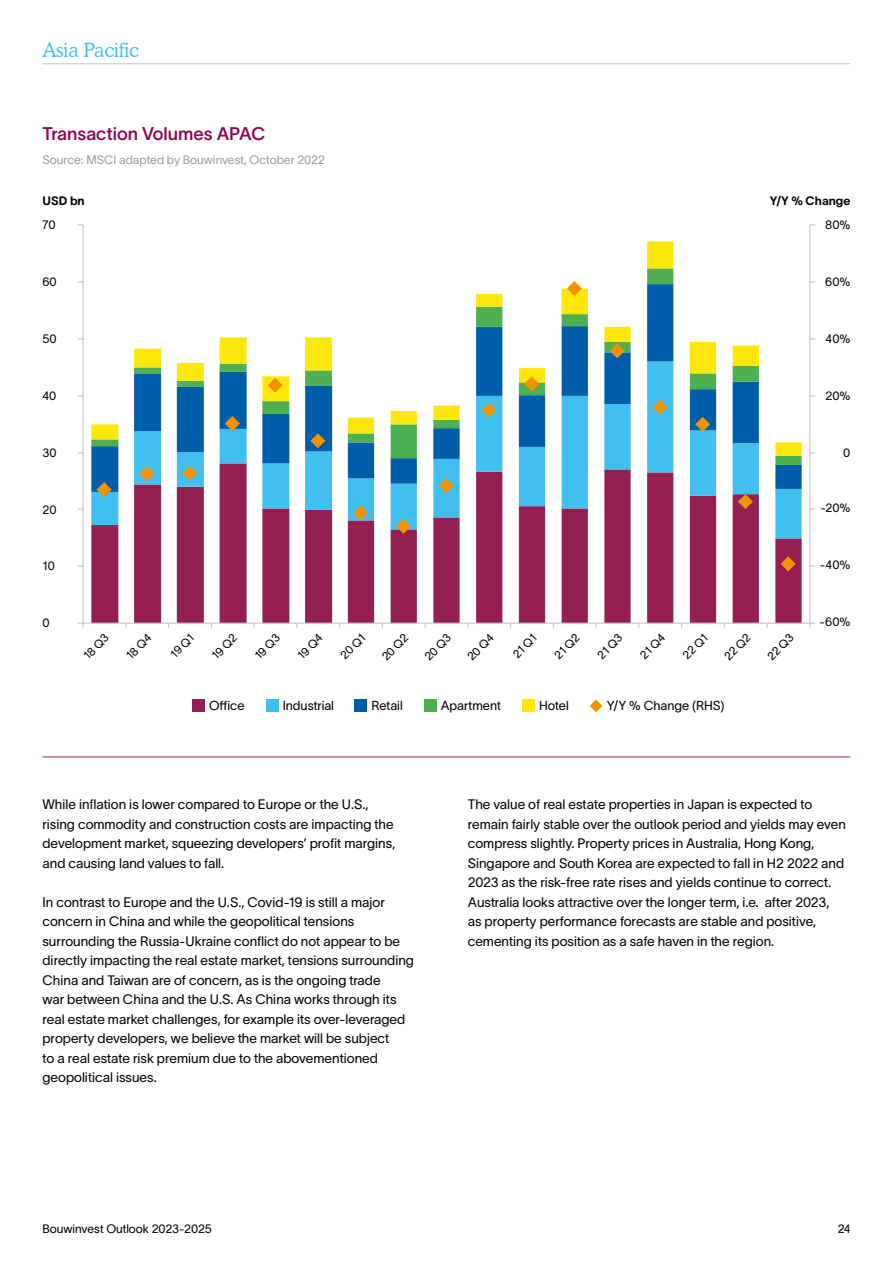
<style>
.page{position:relative;width:893px;height:1263px;background:#fff}
.page>*{position:absolute;margin:0;border:0;box-sizing:border-box;transform-origin:0 0}
.t1{font:300 19.5px "Cooper BT";color:#41c0f0}
.t2{font:18px "TWK Lausanne 500";color:#900054}
.t3{font:13.5px/19.5px "TWK Lausanne 300";color:#000}
.t4{font:12.75px "TWK Lausanne 300";color:#000}
.t5{font:12px "TWK Lausanne 300";color:#000}
.t6{font:12px "TWK Lausanne 300";color:#9d9d9c}
.t7{font:12px "TWK Lausanne 700";color:#000}
.t8{font:11.55px "TWK Lausanne 300";color:#000}
</style>
<div class="page">
<svg style="left:91px;top:538px;width:711px;height:85px;fill:#931f53"></svg>
<svg style="left:91px;top:492px;width:711px;height:46px"></svg>
<svg style="left:91px;top:465px;width:711px;height:27px"></svg>
<svg style="left:91px;top:456px;width:711px;height:9px"></svg>
<svg style="left:91px;top:241px;width:711px;height:215px"></svg>
<hr style="left:809px;top:225px;width:1px;height:398px;background:#c6c6c6">
<hr style="left:83px;top:225px;width:1px;height:398px;background:#c6c6c6">
<hr style="left:83px;top:623px;width:727px;height:1px;background:#c6c6c6">
<svg style="left:809px;top:623px;width:6px;height:5px"></svg>
<svg style="left:78px;top:623px;width:6px;height:5px"></svg>
<svg style="left:97px;top:482px;width:15px;height:15px"></svg>
<svg style="left:139px;top:466px;width:15px;height:15px"></svg>
<svg style="left:182px;top:466px;width:15px;height:15px"></svg>
<svg style="left:225px;top:416px;width:15px;height:15px"></svg>
<svg style="left:268px;top:378px;width:15px;height:15px"></svg>
<svg style="left:310px;top:433px;width:15px;height:15px"></svg>
<svg style="left:353px;top:505px;width:15px;height:15px"></svg>
<svg style="left:396px;top:519px;width:15px;height:15px"></svg>
<svg style="left:439px;top:478px;width:15px;height:15px"></svg>
<svg style="left:481px;top:403px;width:15px;height:15px"></svg>
<svg style="left:524px;top:376px;width:15px;height:15px"></svg>
<svg style="left:567px;top:281px;width:15px;height:15px"></svg>
<svg style="left:610px;top:343px;width:15px;height:15px"></svg>
<svg style="left:652px;top:400px;width:15px;height:15px"></svg>
<svg style="left:695px;top:417px;width:15px;height:15px"></svg>
<svg style="left:738px;top:494px;width:15px;height:15px"></svg>
<svg style="left:781px;top:556px;width:15px;height:15px"></svg>
<div style="left:192px;top:699px;width:13px;height:13px;background:#931f53"></div>
<div style="left:266px;top:699px;width:12px;height:13px;background:#41c0f0"></div>
<div style="left:424px;top:699px;width:12px;height:13px;background:#4eb051"></div>
<div style="left:354px;top:699px;width:13px;height:13px;background:#005da9"></div>
<div style="left:522px;top:699px;width:13px;height:13px;background:#ffe70b"></div>
<svg style="left:590px;top:699px;width:12px;height:13px"></svg>
<hr style="left:43px;top:756px;width:807px;height:1px;background:#931f53">
<hr style="left:43px;top:63px;width:807px;height:1px;background:#c6c6c6">
<h1 class="t1" style="left:43px;top:39px;width:98px">Asia Pacific</h1>
<h2 class="t2" style="left:43px;top:121px;width:224px">Transaction Volumes APAC</h2>
<p class="t6" style="left:43px;top:152px;width:284px">Source: MSCI adapted by Bouwinvest, October 2022</p>
<p class="t7" style="left:43px;top:193px;width:44px">USD bn</p>
<p class="t7" style="left:770px;top:193px;width:82px">Y/Y % Change</p>
<p class="t5" style="left:43px;top:217px;width:15px">70</p>
<p class="t5" style="left:825px;top:217px;width:27px">80%</p>
<p class="t5" style="left:43px;top:273px;width:16px">60</p>
<p class="t5" style="left:825px;top:273px;width:27px">60%</p>
<p class="t5" style="left:43px;top:330px;width:16px">50</p>
<p class="t5" style="left:825px;top:330px;width:26px">40%</p>
<p class="t5" style="left:43px;top:387px;width:15px">40</p>
<p class="t5" style="left:825px;top:387px;width:26px">20%</p>
<p class="t5" style="left:43px;top:444px;width:16px">30</p>
<p class="t5" style="left:843px;top:444px;width:9px">0</p>
<p class="t5" style="left:43px;top:501px;width:15px">20</p>
<p class="t5" style="left:820px;top:500px;width:32px">-20%</p>
<p class="t5" style="left:43px;top:558px;width:14px">10</p>
<p class="t5" style="left:820px;top:556px;width:32px">-40%</p>
<p class="t5" style="left:43px;top:614px;width:9px">0</p>
<p class="t5" style="left:819px;top:613px;width:33px">-60%</p>
<p class="t8" style="left:80px;top:651px;width:32px;rotate:-45deg">18 Q3</p>
<p class="t8" style="left:122px;top:651px;width:32px;rotate:-45deg">18 Q4</p>
<p class="t8" style="left:166px;top:650px;width:30px;rotate:-45deg">19 Q1</p>
<p class="t8" style="left:208px;top:651px;width:32px;rotate:-45deg">19 Q2</p>
<p class="t8" style="left:251px;top:651px;width:32px;rotate:-45deg">19 Q3</p>
<p class="t8" style="left:293px;top:651px;width:32px;rotate:-45deg">19 Q4</p>
<p class="t8" style="left:336px;top:651px;width:32px;rotate:-45deg">20 Q1</p>
<p class="t8" style="left:378px;top:652px;width:33px;rotate:-45deg">20 Q2</p>
<p class="t8" style="left:421px;top:652px;width:33px;rotate:-45deg">20 Q3</p>
<p class="t8" style="left:464px;top:652px;width:33px;rotate:-45deg">20 Q4</p>
<p class="t8" style="left:509px;top:650px;width:30px;rotate:-45deg">21 Q1</p>
<p class="t8" style="left:551px;top:651px;width:31px;rotate:-45deg">21 Q2</p>
<p class="t8" style="left:593px;top:651px;width:31px;rotate:-45deg">21 Q3</p>
<p class="t8" style="left:636px;top:651px;width:31px;rotate:-45deg">21 Q4</p>
<p class="t8" style="left:679px;top:651px;width:31px;rotate:-45deg">22 Q1</p>
<p class="t8" style="left:720px;top:652px;width:33px;rotate:-45deg">22 Q2</p>
<p class="t8" style="left:763px;top:652px;width:33px;rotate:-45deg">22 Q3</p>
<p class="t4" style="left:209px;top:697px;width:37px">Office</p>
<p class="t4" style="left:283px;top:697px;width:53px">Industrial</p>
<p class="t4" style="left:371px;top:697px;width:33px">Retail</p>
<p class="t4" style="left:441px;top:697px;width:62px">Apartment</p>
<p class="t4" style="left:539px;top:697px;width:31px">Hotel</p>
<p class="t4" style="left:607px;top:697px;width:119px">Y/Y % Change (RHS)</p>
<p class="t3" style="left:43px;top:794px;width:354px">While inflation is lower compared to Europe or the U.S., rising commodity and construction costs are impacting the development market, squeezing developers’ profit margins, and causing land values to fall.</p>
<p class="t3" style="left:43px;top:891px;width:373px">In contrast to Europe and the U.S., Covid-19 is still a major concern in China and while the geopolitical tensions surrounding the Russia-Ukraine conflict do not appear to be directly impacting the real estate market, tensions surrounding China and Taiwan are of concern, as is the ongoing trade<br>war between China and the U.S. As China works through its real estate market challenges, for example its over-leveraged property developers, we believe the market will be subject<br>to a real estate risk premium due to the abovementioned geopolitical issues.</p>
<p class="t3" style="left:468px;top:793px;width:380px">The value of real estate properties in Japan is expected to remain fairly stable over the outlook period and yields may even compress slightly. Property prices in Australia, Hong Kong, Singapore and South Korea are expected to fall in H2 2022 and 2023 as the risk-free rate rises and yields continue to correct.<br>Australia looks attractive over the longer term, i.e. after 2023, as property performance forecasts are stable and positive, cementing its position as a safe haven in the region.</p>
<p class="t5" style="left:43px;top:1220px;width:171px">Bouwinvest Outlook 2023-2025</p>
<p class="t5" style="left:838px;top:1220px;width:14px">24</p>
</div>
